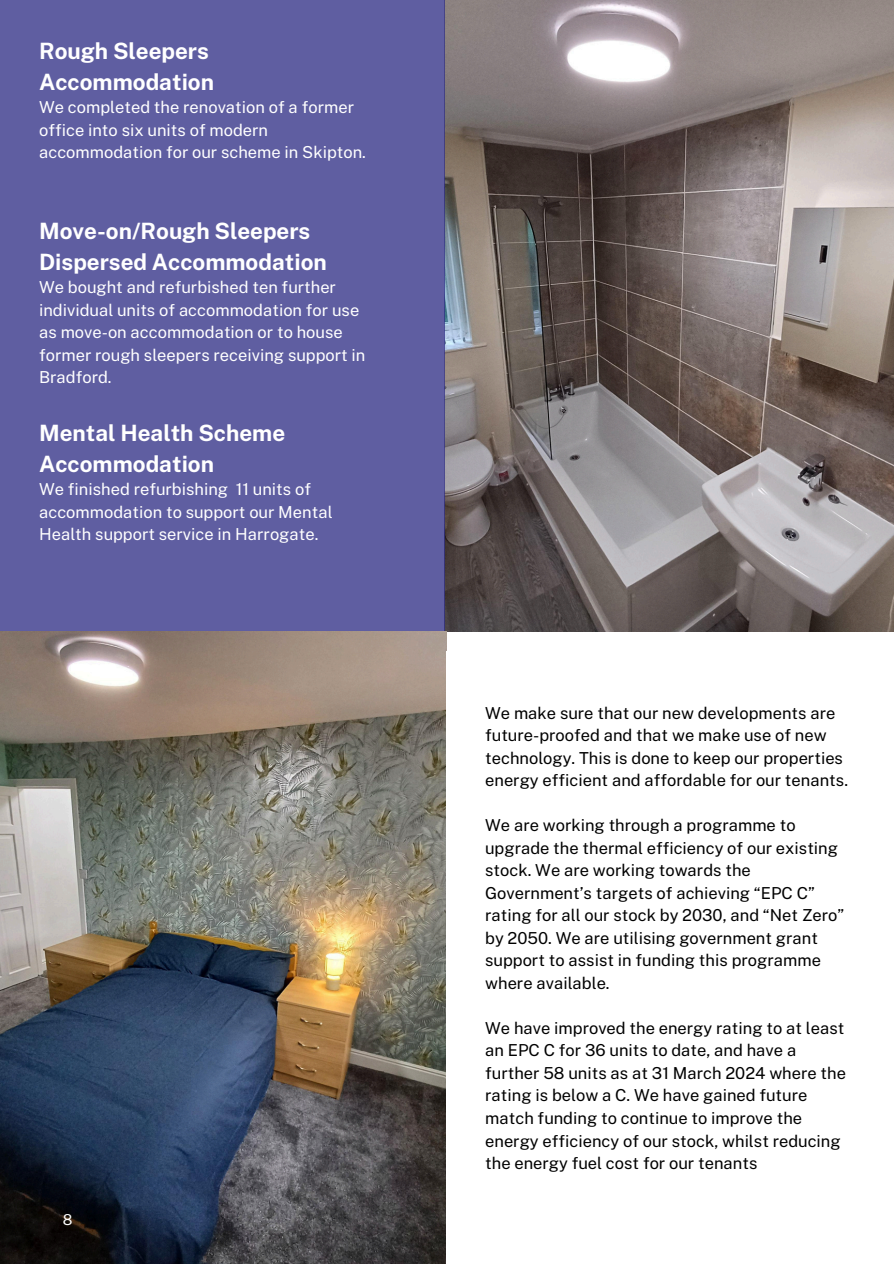
<style>
.page{position:relative;width:894px;height:1264px;background:#fff}
.page>*{position:absolute;margin:0;border:0;box-sizing:border-box;transform-origin:0 0}
.t1{font:700 22.5px/30.3px "Public Sans";color:#fff}
.t2{font:16.5px/22.5px "Public Sans";color:#000}
.t3{font:16.5px/22.5px "Public Sans";color:#fff}
.t4{font:15px "Public Sans";color:#fff}
</style>
<div class="page">
<img style="left:444px;top:0;width:449px;height:631px">
<div style="left:0;top:0;width:444px;height:631px;background:#5f5ea1"></div>
<img style="left:0;top:631px;width:446px;height:632px">
<h1 class="t1" style="left:39px;top:36px;width:176px">Rough Sleepers<br>Accommodation</h1>
<h1 class="t3" style="left:39px;top:96px;width:328px">We completed the renovation of a former office into six units of modern accommodation for our scheme in Skipton.</h1>
<p class="t1" style="left:39px;top:216px;width:289px">Move-on/Rough Sleepers<br>Dispersed Accommodation</p>
<p class="t3" style="left:39px;top:276px;width:328px">We bought and refurbished ten further individual units of accommodation for use as move-on accommodation or to house former rough sleepers receiving support in Bradford.</p>
<p class="t1" style="left:39px;top:418px;width:247px">Mental Health Scheme<br>Accommodation</p>
<p class="t3" style="left:39px;top:478px;width:295px">We finished refurbishing 11 units of accommodation to support our Mental<br>Health support service in Harrogate.</p>
<h1 class="t4" style="left:63px;top:1210px;width:11px">8</h1>
<p class="t2" style="left:485px;top:701px;width:364px">We make sure that our new developments are future-proofed and that we make use of new technology. This is done to keep our properties energy efficient and affordable for our tenants.</p>
<h1 class="t2" style="left:485px;top:814px;width:360px">We are working through a programme to upgrade the thermal efficiency of our existing stock. We are working towards the Government’s targets of achieving “EPC C” rating for all our stock by 2030, and “Net Zero” by 2050. We are utilising government grant support to assist in funding this programme where available.</h1>
<h1 class="t2" style="left:485px;top:1016px;width:362px">We have improved the energy rating to at least an EPC C for 36 units to date, and have a further 58 units as at 31 March 2024 where the rating is below a C. We have gained future match funding to continue to improve the energy efficiency of our stock, whilst reducing the energy fuel cost for our tenants</h1>
</div>
